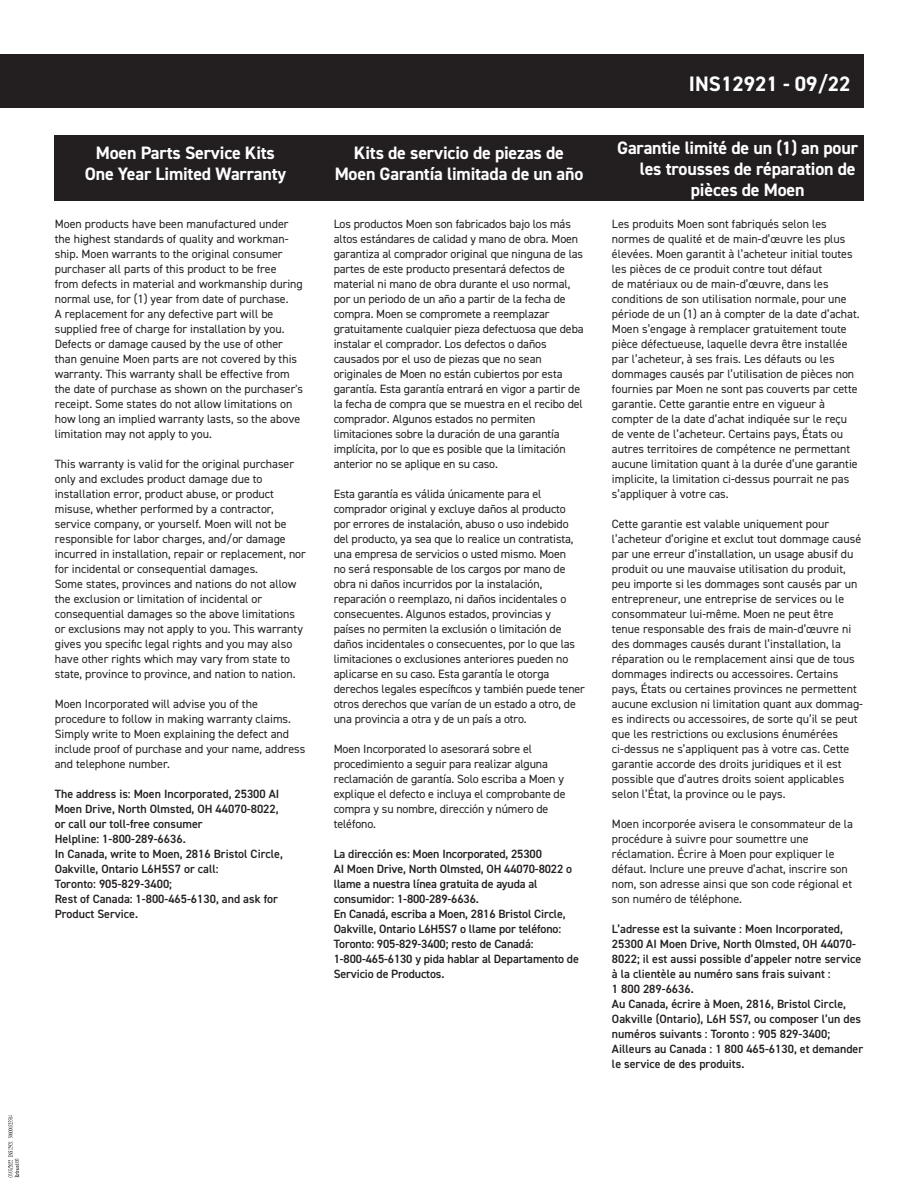
<style>
.page{position:relative;width:918px;height:1188px;background:#fff}
.page>*{position:absolute;margin:0;border:0;box-sizing:border-box;transform-origin:0 0}
.t1{font:700 21px "DIN2014";color:#fff}
.t2{font:700 18px/21px "DIN2014";letter-spacing:-.01em;color:#fff;text-align:center}
.t3{font:12px/15px "DIN2014";color:#231f20}
.t4{font:600 12px/15px "DIN2014";color:#231f20}
</style>
<div class="page">
<div style="left:0;top:54px;width:864px;height:54px;background:#231f20"></div>
<div style="left:55px;top:135px;width:809px;height:66px;background:#231f20"></div>
<svg style="left:8px;top:1115px;width:11px;height:62px"></svg>
<h1 class="t1" style="left:680px;top:68px;width:163px">INS11058 - 10/20</h1>
<h1 class="t1" style="left:689px;top:70px;width:163px">INS12921 - 09/22</h1>
<h2 class="t2" style="left:85px;top:142px;width:203px">Moen Parts Service Kits<br>One Year Limited Warranty</h2>
<h2 class="t2" style="left:335px;top:142px;width:250px">Kits de servicio de piezas de<br>Moen Garantía limitada de un año</h2>
<h2 class="t2" style="left:617px;top:137px;width:242px">Garantie limité de un (1) an pour</h2>
<h2 class="t2" style="left:640px;top:158px;width:217px">les trousses de réparation de</h2>
<h2 class="t2" style="left:691px;top:179px;width:115px">pièces de Moen</h2>
<p class="t3" style="left:55px;top:216px;width:250px">Moen products have been manufactured under the highest standards of quality and workman&shy;ship. Moen warrants to the original consumer purchaser all parts of this product to be free from defects in material and workmanship during normal use, for (1) year from date of purchase.<br>A replacement for any defective part will be supplied free of charge for installation by you.<br>Defects or damage caused by the use of other than genuine Moen parts are not covered by this warranty. This warranty shall be effective from the date of purchase as shown on the purchaser's receipt. Some states do not allow limitations on how long an implied warranty lasts, so the above limitation may not apply to you.</p>
<p class="t3" style="left:55px;top:456px;width:253px">This warranty is valid for the original purchaser only and excludes product damage due to installation error, product abuse, or product misuse, whether performed by a contractor, service company, or yourself. Moen will not be responsible for labor charges, and/or damage incurred in installation, repair or replacement, nor for incidental or consequential damages.<br>Some states, provinces and nations do not allow the exclusion or limitation of incidental or consequential damages so the above limitations or exclusions may not apply to you. This warranty gives you specific legal rights and you may also have other rights which may vary from state to state, province to province, and nation to nation.</p>
<p class="t3" style="left:55px;top:696px;width:252px">Moen Incorporated will advise you of the procedure to follow in making warranty claims.<br>Simply write to Moen explaining the defect and include proof of purchase and your name, address and telephone number.</p>
<p class="t4" style="left:55px;top:786px;width:230px">The address is: Moen Incorporated, 25300 AI Moen Drive, North Olmsted, OH 44070-8022, or call our toll-free consumer<br>Helpline: 1-800-289-6636.<br>In Canada, write to Moen, 2816 Bristol Circle, Oakville, Ontario L6H5S7 or call:<br>Toronto: 905-829-3400;<br>Rest of Canada: 1-800-465-6130, and ask for Product Service.</p>
<p class="t3" style="left:334px;top:216px;width:251px">Los productos Moen son fabricados bajo los más altos estándares de calidad y mano de obra. Moen garantiza al comprador original que ninguna de las partes de este producto presentará defectos de material ni mano de obra durante el uso normal, por un periodo de un año a partir de la fecha de compra. Moen se compromete a reemplazar gratuitamente cualquier pieza defectuosa que deba instalar el comprador. Los defectos o daños causados por el uso de piezas que no sean originales de Moen no están cubiertos por esta garantía. Esta garantía entrará en vigor a partir de la fecha de compra que se muestra en el recibo del comprador. Algunos estados no permiten limitaciones sobre la duración de una garantía implícita, por lo que es posible que la limitación anterior no se aplique en su caso.</p>
<p class="t3" style="left:334px;top:486px;width:253px">Esta garantía es válida únicamente para el comprador original y excluye daños al producto por errores de instalación, abuso o uso indebido del producto, ya sea que lo realice un contratista, una empresa de servicios o usted mismo. Moen<br>no será responsable de los cargos por mano de obra ni daños incurridos por la instalación, reparación o reemplazo, ni daños incidentales o consecuentes. Algunos estados, provincias y países no permiten la exclusión o limitación de daños incidentales o consecuentes, por lo que las limitaciones o exclusiones anteriores pueden no aplicarse en su caso. Esta garantía le otorga derechos legales específicos y también puede tener otros derechos que varían de un estado a otro, de una provincia a otra y de un país a otro.</p>
<p class="t3" style="left:334px;top:741px;width:233px">Moen Incorporated lo asesorará sobre el procedimiento a seguir para realizar alguna reclamación de garantía. Solo escriba a Moen y explique el defecto e incluya el comprobante de compra y su nombre, dirección y número de teléfono.</p>
<p class="t4" style="left:334px;top:846px;width:247px">La dirección es: Moen Incorporated, 25300<br>AI Moen Drive, North Olmsted, OH 44070-8022 o llame a nuestra línea gratuita de ayuda al consumidor: 1-800-289-6636.<br>En Canadá, escriba a Moen, 2816 Bristol Circle, Oakville, Ontario L6H5S7 o llame por teléfono:<br>Toronto: 905-829-3400; resto de Canadá:<br>1-800-465-6130 y pida hablar al Departamento de Servicio de Productos.</p>
<p class="t3" style="left:612px;top:216px;width:249px">Les produits Moen sont fabriqués selon les normes de qualité et de main-d’œuvre les plus élevées. Moen garantit à l’acheteur initial toutes les pièces de ce produit contre tout défaut<br>de matériaux ou de main-d’œuvre, dans les conditions de son utilisation normale, pour une période de un (1) an à compter de la date d’achat.<br>Moen s’engage à remplacer gratuitement toute pièce défectueuse, laquelle devra être installée par l’acheteur, à ses frais. Les défauts ou les dommages causés par l’utilisation de pièces non fournies par Moen ne sont pas couverts par cette garantie. Cette garantie entre en vigueur à compter de la date d’achat indiquée sur le reçu de vente de l’acheteur. Certains pays, États ou autres territoires de compétence ne permettant aucune limitation quant à la durée d’une garantie implicite, la limitation ci-dessus pourrait ne pas s’appliquer à votre cas.</p>
<p class="t3" style="left:612px;top:516px;width:253px">Cette garantie est valable uniquement pour l’acheteur d’origine et exclut tout dommage causé par une erreur d’installation, un usage abusif du produit ou une mauvaise utilisation du produit, peu importe si les dommages sont causés par un entrepreneur, une entreprise de services ou le consommateur lui-même. Moen ne peut être tenue responsable des frais de main-d’œuvre ni des dommages causés durant l’installation, la réparation ou le remplacement ainsi que de tous dommages indirects ou accessoires. Certains pays, États ou certaines provinces ne permettent aucune exclusion ni limitation quant aux dommag&shy;es indirects ou accessoires, de sorte qu’il se peut que les restrictions ou exclusions énumérées ci-dessus ne s’appliquent pas à votre cas. Cette garantie accorde des droits juridiques et il est possible que d’autres droits soient applicables selon l’État, la province ou le pays.</p>
<p class="t3" style="left:612px;top:816px;width:243px">Moen incorporée avisera le consommateur de la procédure à suivre pour soumettre une réclamation. Écrire à Moen pour expliquer le défaut. Inclure une preuve d’achat, inscrire son nom, son adresse ainsi que son code régional et son numéro de téléphone.</p>
<p class="t4" style="left:612px;top:921px;width:253px">L’adresse est la suivante : Moen Incorporated, 25300 AI Moen Drive, North Olmsted, OH 44070- 8022; il est aussi possible d’appeler notre service à la clientèle au numéro sans frais suivant :<br>1 800 289-6636.<br>Au Canada, écrire à Moen, 2816, Bristol Circle, Oakville (Ontario), L6H 5S7, ou composer l’un des numéros suivants : Toronto : 905 829-3400; Ailleurs au Canada : 1 800 465-6130, et demander le service de des produits.</p>
</div>
